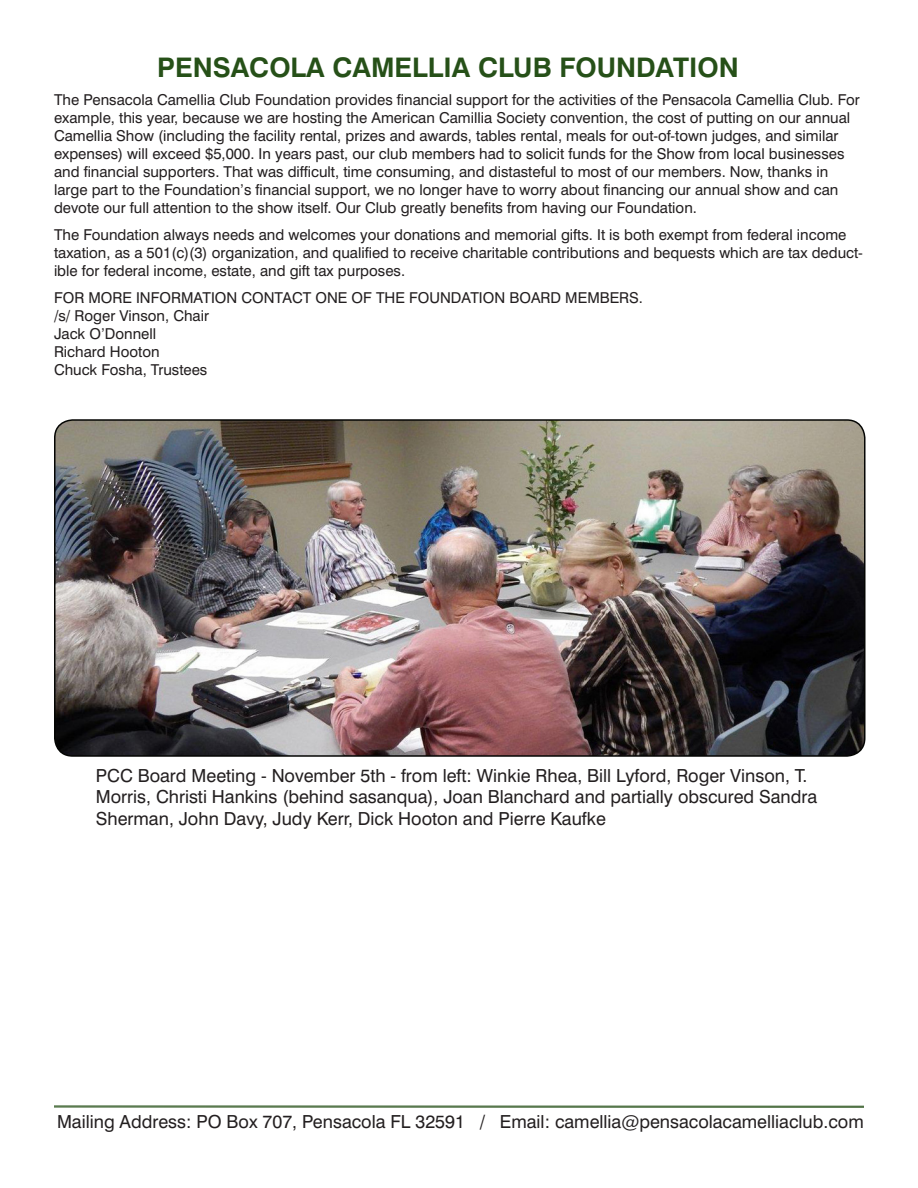
<style>
.page{position:relative;width:918px;height:1188px;background:#fff}
.page>*{position:absolute;margin:0;border:0;box-sizing:border-box;transform-origin:0 0}
.t1{font:700 27px "Swiss 721 BT";color:#265018}
.t2{font:18px/21.6px "Swiss 721 BT";color:#231f20}
.t3{font:15px/18px "Swiss 721 BT";color:#231f20}
</style>
<div class="page">
<img style="left:55px;top:422px;width:808px;height:334px">
<div style="left:54px;top:419px;width:812px;height:338px;border:2px solid #040503;border-radius:18px"></div>
<hr style="left:54px;top:1106px;width:810px;height:1px;background:#265018">
<hr style="left:54px;top:1107px;width:810px;height:1px;background:#265018">
<h1 class="t1" style="left:157px;top:51px;width:583px">PENSACOLA CAMELLIA CLUB FOUNDATION</h1>
<p class="t3" style="left:54px;top:91px;width:807px">The Pensacola Camellia Club Foundation provides financial support for the activities of the Pensacola Camellia Club. For example, this year, because we are hosting the American Camillia Society convention, the cost of putting on our annual Camellia Show (including the facility rental, prizes and awards, tables rental, meals for out-of-town judges, and similar expenses) will exceed $5,000. In years past, our club members had to solicit funds for the Show from local businesses and financial supporters. That was difficult, time consuming, and distasteful to most of our members. Now, thanks in large part to the Foundation’s financial support, we no longer have to worry about financing our annual show and can devote our full attention to the show itself. Our Club greatly benefits from having our Foundation.</p>
<p class="t3" style="left:54px;top:226px;width:810px">The Foundation always needs and welcomes your donations and memorial gifts. It is both exempt from federal income taxation, as a 501(c)(3) organization, and qualified to receive charitable contributions and bequests which are tax deduct&shy;ible for federal income, estate, and gift tax purposes.</p>
<p class="t3" style="left:54px;top:289px;width:591px">FOR MORE INFORMATION CONTACT ONE OF THE FOUNDATION BOARD MEMBERS. /s/ Roger Vinson, Chair<br>Jack O’Donnell<br>Richard Hooton<br>Chuck Fosha, Trustees</p>
<p class="t2" style="left:96px;top:764px;width:723px">PCC Board Meeting - November 5th - from left: Winkie Rhea, Bill Lyford, Roger Vinson, T.<br>Morris, Christi Hankins (behind sasanqua), Joan Blanchard and partially obscured Sandra<br>Sherman, John Davy, Judy Kerr, Dick Hooton and Pierre Kaufke</p>
<p class="t2" style="left:57px;top:1111px;width:808px">Mailing Address: PO Box 707, Pensacola FL 32591 / Email: camellia@pensacolacamelliaclub.com</p>
</div>
